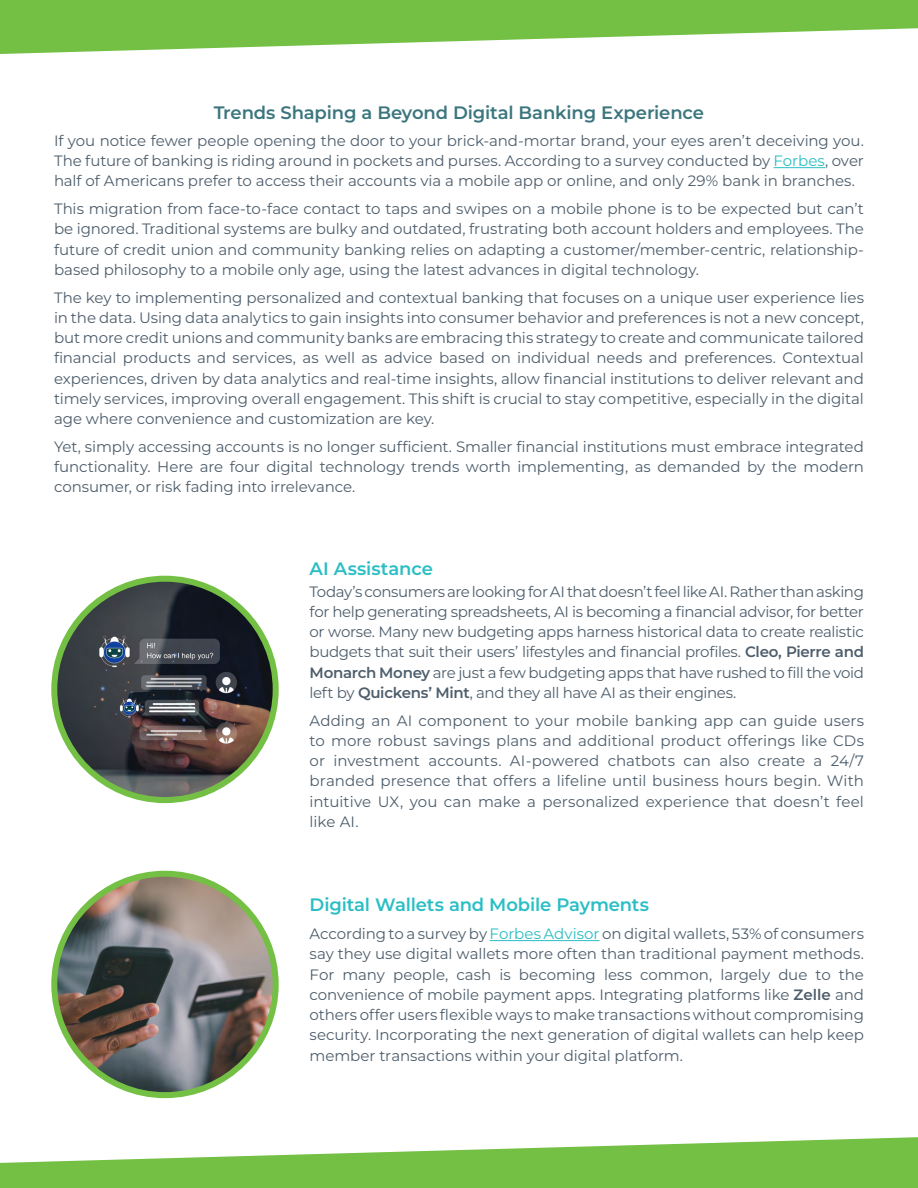
<style>
.page{position:relative;width:918px;height:1188px;background:#fff}
.page>*{position:absolute;margin:0;border:0;box-sizing:border-box;transform-origin:0 0}
.t1{font:600 18px "Montserrat";letter-spacing:-.01em;color:#3b767e}
.t2{font:600 18px "Montserrat";letter-spacing:-.005em;color:#2abec4}
.t3{font:15px/20.2px "Montserrat";letter-spacing:-.005em;color:#4e5e6c;text-align:justify}
.s1{color:#2abec4}
.s2{font-weight:600}
</style>
<div class="page">
<svg style="left:0;top:1137px;width:918px;height:51px;fill:#73c044"></svg>
<svg style="left:0;top:0;width:918px;height:54px;fill:#73c044"></svg>
<hr style="left:774px;top:167px;width:51px;height:1px;background:#2abec4">
<img style="left:54px;top:579px;width:222px;height:221px;border-radius:111px">
<div style="left:51px;top:576px;width:228px;height:227px;border:6px solid #73c044;border-radius:50%"></div>
<img style="left:54px;top:874px;width:222px;height:221px;border-radius:111px">
<div style="left:51px;top:871px;width:228px;height:227px;border:6px solid #73c044;border-radius:50%"></div>
<hr style="left:490px;top:940px;width:110px;height:1px;background:#2abec4">
<p class="t1" style="left:214px;top:100px;width:492px">Trends Shaping a Beyond Digital Banking Experience</p>
<p class="t3" style="left:54px;top:130px;width:811px">If you notice fewer people opening the door to your brick-and-mortar brand, your eyes aren’t deceiving you.<br>The future of banking is riding around in pockets and purses. According to a survey conducted by <span class="s1">Forbes</span>, over half of Americans prefer to access their accounts via a mobile app or online, and only 29% bank in branches.</p>
<p class="t3" style="left:54px;top:198px;width:812px">This migration from face-to-face contact to taps and swipes on a mobile phone is to be expected but can’t be ignored. Traditional systems are bulky and outdated, frustrating both account holders and employees. The future of credit union and community banking relies on adapting a customer/member-centric, relationship&shy;based philosophy to a mobile only age, using the latest advances in digital technology.</p>
<p class="t3" style="left:54px;top:287px;width:812px">The key to implementing personalized and contextual banking that focuses on a unique user experience lies in the data. Using data analytics to gain insights into consumer behavior and preferences is not a new concept, but more credit unions and community banks are embracing this strategy to create and communicate tailored financial products and services, as well as advice based on individual needs and preferences. Contextual experiences, driven by data analytics and real-time insights, allow financial institutions to deliver relevant and timely services, improving overall engagement. This shift is crucial to stay competitive, especially in the digital age where convenience and customization are key.</p>
<p class="t3" style="left:54px;top:436px;width:812px">Yet, simply accessing accounts is no longer sufficient. Smaller financial institutions must embrace integrated functionality. Here are four digital technology trends worth implementing, as demanded by the modern consumer, or risk fading into irrelevance.</p>
<p class="t2" style="left:310px;top:556px;width:125px">AI Assistance</p>
<p class="t3" style="left:310px;top:581px;width:556px">Today’s consumers are looking for AI that doesn’t feel like AI. Rather than asking for help generating spreadsheets, AI is becoming a financial advisor, for better or worse. Many new budgeting apps harness historical data to create realistic budgets that suit their users’ lifestyles and financial profiles. <span class="s2">Cleo, Pierre and Monarch Money</span> are just a few budgeting apps that have rushed to fill the void left by <span class="s2">Quickens’ Mint</span>, and they all have AI as their engines.</p>
<p class="t3" style="left:310px;top:710px;width:556px">Adding an AI component to your mobile banking app can guide users to more robust savings plans and additional product offerings like CDs or investment accounts. AI-powered chatbots can also create a 24/7 branded presence that offers a lifeline until business hours begin. With intuitive UX, you can make a personalized experience that doesn’t feel like AI.</p>
<p class="t2" style="left:310px;top:892px;width:341px">Digital Wallets and Mobile Payments</p>
<p class="t3" style="left:310px;top:923px;width:556px">According to a survey by <span class="s1">Forbes Advisor</span> on digital wallets, 53% of consumers say they use digital wallets more often than traditional payment methods.<br>For many people, cash is becoming less common, largely due to the convenience of mobile payment apps. Integrating platforms like <span class="s2">Zelle</span> and others offer users flexible ways to make transactions without compromising security. Incorporating the next generation of digital wallets can help keep member transactions within your digital platform.</p>
</div>
